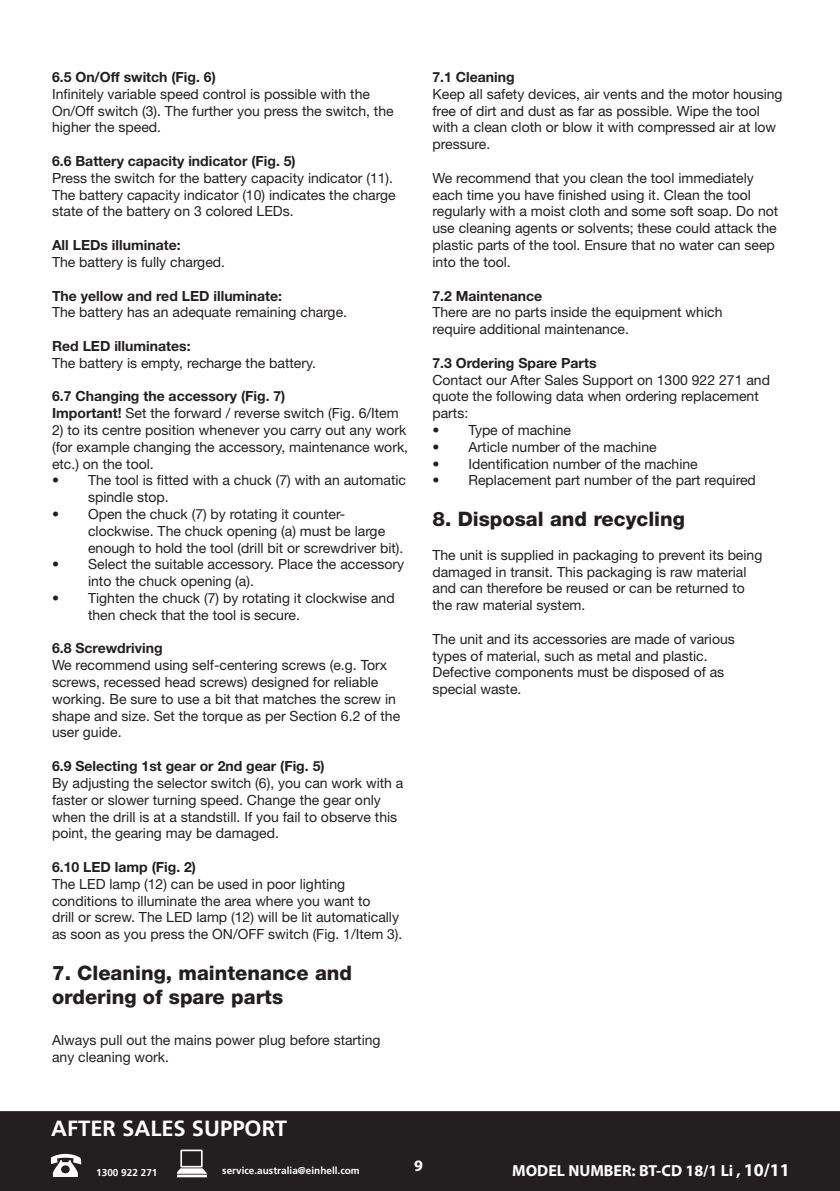
<style>
.page{position:relative;width:840px;height:1191px;background:#fff}
.page>*{position:absolute;margin:0;border:0;box-sizing:border-box;transform-origin:0 0}
.t1{font:700 22px "Frutiger LT Std";color:#fff}
.t2{font:800 20px/24px "Helvetica Neue LT Std";color:#231f20}
.t3{font:700 16px "Myriad Pro";color:#fff}
.t4{font:14px/16.8px "Helvetica Neue LT Std";color:#231f20}
.t5{font:700 14px/16.8px "Helvetica Neue LT Std";color:#231f20}
.t6{font:700 10px "Frutiger LT Std";color:#fff}
.s1{font-weight:400}
.s2{font-size:18px}
</style>
<div class="page">
<div style="left:0;top:1112px;width:839px;height:79px;background:#231f20"></div>
<div style="left:0;top:1111px;width:839px;height:80px;border:2px solid #231f20"></div>
<svg style="left:51px;top:1153px;width:30px;height:24px"></svg>
<svg style="left:178px;top:1149px;width:29px;height:28px"></svg>
<p class="t5" style="left:52px;top:68px;width:165px">6.5 On/Off switch (Fig. 6)</p>
<p class="t4" style="left:52px;top:85px;width:343px">Infinitely variable speed control is possible with the<br>On/Off switch (3). The further you press the switch, the higher the speed.</p>
<p class="t5" style="left:52px;top:152px;width:245px">6.6 Battery capacity indicator (Fig. 5)</p>
<p class="t4" style="left:52px;top:169px;width:345px">Press the switch for the battery capacity indicator (11).<br>The battery capacity indicator (10) indicates the charge state of the battery on 3 colored LEDs.</p>
<p class="t5" style="left:52px;top:236px;width:130px">All LEDs illuminate:</p>
<p class="t4" style="left:52px;top:253px;width:174px">The battery is fully charged.</p>
<p class="t5" style="left:52px;top:287px;width:231px">The yellow and red LED illuminate:</p>
<p class="t4" style="left:52px;top:304px;width:296px">The battery has an adequate remaining charge.</p>
<p class="t5" style="left:52px;top:337px;width:140px">Red LED illuminates:</p>
<p class="t4" style="left:52px;top:354px;width:265px">The battery is empty, recharge the battery.</p>
<p class="t5" style="left:52px;top:387px;width:348px">6.7 Changing the accessory (Fig. 7)<br>Important! <span class="s1">Set the forward / reverse switch (Fig. 6/Item</span></p>
<p class="t4" style="left:52px;top:421px;width:357px">2) to its centre position whenever you carry out any work (for example changing the accessory, maintenance work, etc.) on the tool.</p>
<p class="t4" style="left:88px;top:472px;width:319px;text-indent:-36px">• The tool is fitted with a chuck (7) with an automatic spindle stop.</p>
<p class="t4" style="left:88px;top:505px;width:317px;text-indent:-36px">• Open the chuck (7) by rotating it counter&shy;clockwise. The chuck opening (a) must be large enough to hold the tool (drill bit or screwdriver bit).</p>
<p class="t4" style="left:88px;top:556px;width:317px;text-indent:-36px">• Select the suitable accessory. Place the accessory into the chuck opening (a).</p>
<p class="t4" style="left:88px;top:589px;width:308px;text-indent:-36px">• Tighten the chuck (7) by rotating it clockwise and then check that the tool is secure.</p>
<p class="t5" style="left:52px;top:639px;width:112px">6.8 Screwdriving</p>
<p class="t4" style="left:52px;top:656px;width:349px">We recommend using self-centering screws (e.g. Torx screws, recessed head screws) designed for reliable working. Be sure to use a bit that matches the screw in shape and size. Set the torque as per Section 6.2 of the user guide.</p>
<p class="t5" style="left:52px;top:757px;width:274px">6.9 Selecting 1st gear or 2nd gear (Fig. 5)</p>
<p class="t4" style="left:52px;top:774px;width:353px">By adjusting the selector switch (6), you can work with a faster or slower turning speed. Change the gear only when the drill is at a standstill. If you fail to observe this point, the gearing may be damaged.</p>
<p class="t5" style="left:52px;top:858px;width:145px">6.10 LED lamp (Fig. 2)</p>
<p class="t4" style="left:52px;top:875px;width:352px">The LED lamp (12) can be used in poor lighting conditions to illuminate the area where you want to<br>drill or screw. The LED lamp (12) will be lit automatically as soon as you press the ON/OFF switch (Fig. 1/Item 3).</p>
<h2 class="t2" style="left:52px;top:960px;width:301px">7. Cleaning, maintenance and ordering of spare parts</h2>
<p class="t4" style="left:52px;top:1031px;width:330px">Always pull out the mains power plug before starting any cleaning work.</p>
<p class="t5" style="left:432px;top:68px;width:84px">7.1 Cleaning</p>
<p class="t4" style="left:432px;top:85px;width:351px">Keep all safety devices, air vents and the motor housing free of dirt and dust as far as possible. Wipe the tool with a clean cloth or blow it with compressed air at low pressure.</p>
<p class="t4" style="left:432px;top:169px;width:347px">We recommend that you clean the tool immediately each time you have finished using it. Clean the tool regularly with a moist cloth and some soft soap. Do not use cleaning agents or solvents; these could attack the plastic parts of the tool. Ensure that no water can seep into the tool.</p>
<p class="t5" style="left:432px;top:287px;width:111px">7.2 Maintenance</p>
<p class="t4" style="left:432px;top:304px;width:291px">There are no parts inside the equipment which require additional maintenance.</p>
<p class="t5" style="left:432px;top:354px;width:165px">7.3 Ordering Spare Parts</p>
<p class="t4" style="left:432px;top:371px;width:339px">Contact our After Sales Support on 1300 922 271 and quote the following data when ordering replacement parts:</p>
<p class="t4" style="left:432px;top:421px;width:140px">• Type of machine</p>
<p class="t4" style="left:432px;top:438px;width:226px">• Article number of the machine</p>
<p class="t4" style="left:432px;top:455px;width:266px">• Identification number of the machine</p>
<p class="t4" style="left:432px;top:472px;width:325px">• Replacement part number of the part required</p>
<h2 class="t2" style="left:432px;top:507px;width:254px">8. Disposal and recycling</h2>
<p class="t4" style="left:432px;top:546px;width:331px">The unit is supplied in packaging to prevent its being damaged in transit. This packaging is raw material and can therefore be reused or can be returned to the raw material system.</p>
<p class="t4" style="left:432px;top:630px;width:304px">The unit and its accessories are made of various types of material, such as metal and plastic.<br>Defective components must be disposed of as special waste.</p>
<h1 class="t1" style="left:51px;top:1115px;width:237px">AFTER SALES SUPPORT</h1>
<p class="t6" style="left:96px;top:1167px;width:63px">1300 922 271</p>
<p class="t6" style="left:222px;top:1164px;width:139px">service.australia@einhell.com</p>
<p class="t3" style="left:414px;top:1155px;width:10px">9</p>
<p class="t3" style="left:512px;top:1160px;width:279px">MODEL NUMBER: BT-CD 18/1 Li , <span class="s2">10/11</span></p>
</div>
